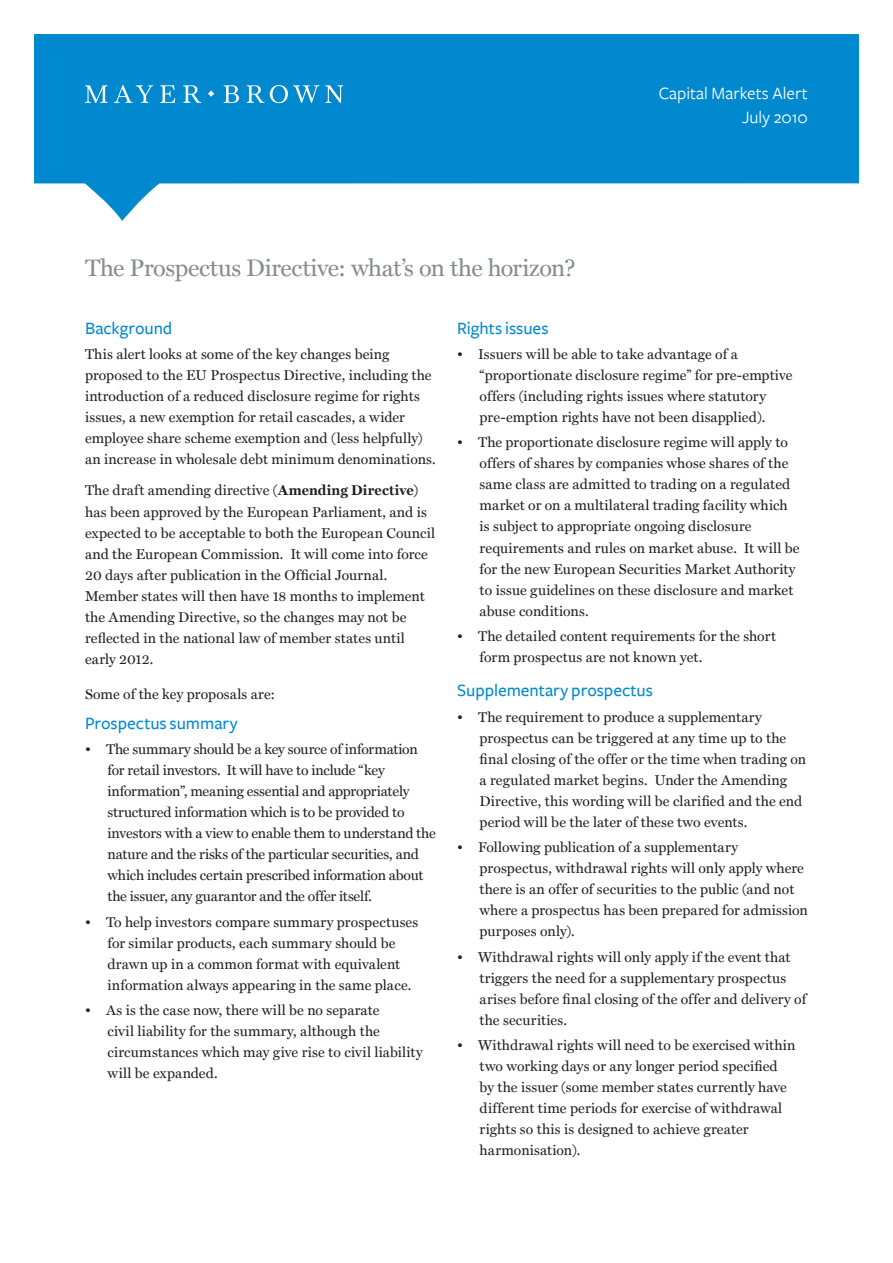
<style>
.page{position:relative;width:893px;height:1263px;background:#fff}
.page>*{position:absolute;margin:0;border:0;box-sizing:border-box;transform-origin:0 0}
.t1{font:24px "Miller Text";letter-spacing:-.015em;color:#888c8f}
.t2{font:500 18px "Freight Sans";color:#0089cf}
.t3{font:18px/24px "Freight Sans";color:#fff;text-align:right}
.t4{font:14.25px/21px "Miller Text";letter-spacing:.005em;color:#231f20}
.s1{font-weight:700}
</style>
<div class="page">
<svg style="left:34px;top:34px;width:825px;height:187px;fill:#0089cf"></svg>
<svg style="left:85px;top:85px;width:258px;height:18px;background:#38a2d9"></svg>
<p class="t3" style="left:659px;top:82px;width:151px">Capital Markets Alert<br>July 2010</p>
<h1 class="t1" style="left:85px;top:254px;width:492px">The Prospectus Directive: what’s on the horizon?</h1>
<p class="t2" style="left:85px;top:318px;width:89px">Background</p>
<p class="t4" style="left:85px;top:343px;width:352px">This alert looks at some of the key changes being proposed to the EU Prospectus Directive, including the introduction of a reduced disclosure regime for rights issues, a new exemption for retail cascades, a wider employee share scheme exemption and (less helpfully) an increase in wholesale debt minimum denominations.</p>
<p class="t4" style="left:85px;top:480px;width:352px">The draft amending directive (<span class="s1">Amending Directive</span>) has been approved by the European Parliament, and is expected to be acceptable to both the European Council and the European Commission. It will come into force 20 days after publication in the Official Journal.<br>Member states will then have 18 months to implement the Amending Directive, so the changes may not be reflected in the national law of member states until early 2012.</p>
<p class="t4" style="left:85px;top:684px;width:192px">Some of the key proposals are:</p>
<p class="t2" style="left:85px;top:713px;width:154px">Prospectus summary</p>
<p class="t4" style="left:108px;top:739px;width:330px;text-indent:-23px">• The summary should be a key source of information for retail investors. It will have to include “key information”, meaning essential and appropriately structured information which is to be provided to investors with a view to enable them to understand the nature and the risks of the particular securities, and which includes certain prescribed information about the issuer, any guarantor and the offer itself.</p>
<p class="t4" style="left:108px;top:911px;width:312px;text-indent:-23px">• To help investors compare summary prospectuses for similar products, each summary should be drawn up in a common format with equivalent information always appearing in the same place.</p>
<p class="t4" style="left:108px;top:1000px;width:317px;text-indent:-23px">• As is the case now, there will be no separate<br>civil liability for the summary, although the circumstances which may give rise to civil liability will be expanded.</p>
<p class="t2" style="left:457px;top:318px;width:93px">Rights issues</p>
<p class="t4" style="left:480px;top:343px;width:314px;text-indent:-23px">• Issuers will be able to take advantage of a “proportionate disclosure regime” for pre-emptive offers (including rights issues where statutory pre-emption rights have not been disapplied).</p>
<p class="t4" style="left:480px;top:432px;width:322px;text-indent:-23px">• The proportionate disclosure regime will apply to offers of shares by companies whose shares of the same class are admitted to trading on a regulated market or on a multilateral trading facility which is subject to appropriate ongoing disclosure requirements and rules on market abuse. It will be for the new European Securities Market Authority to issue guidelines on these disclosure and market abuse conditions.</p>
<p class="t4" style="left:480px;top:625px;width:298px;text-indent:-23px">• The detailed content requirements for the short form prospectus are not known yet.</p>
<p class="t2" style="left:457px;top:680px;width:197px">Supplementary prospectus</p>
<p class="t4" style="left:480px;top:706px;width:328px;text-indent:-23px">• The requirement to produce a supplementary prospectus can be triggered at any time up to the final closing of the offer or the time when trading on a regulated market begins. Under the Amending Directive, this wording will be clarified and the end period will be the later of these two events.</p>
<p class="t4" style="left:480px;top:836px;width:330px;text-indent:-23px">• Following publication of a supplementary prospectus, withdrawal rights will only apply where there is an offer of securities to the public (and not where a prospectus has been prepared for admission purposes only).</p>
<p class="t4" style="left:480px;top:946px;width:328px;text-indent:-23px">• Withdrawal rights will only apply if the event that triggers the need for a supplementary prospectus arises before final closing of the offer and delivery of the securities.</p>
<p class="t4" style="left:480px;top:1034px;width:317px;text-indent:-23px">• Withdrawal rights will need to be exercised within two working days or any longer period specified by the issuer (some member states currently have different time periods for exercise of withdrawal rights so this is designed to achieve greater harmonisation).</p>
</div>
